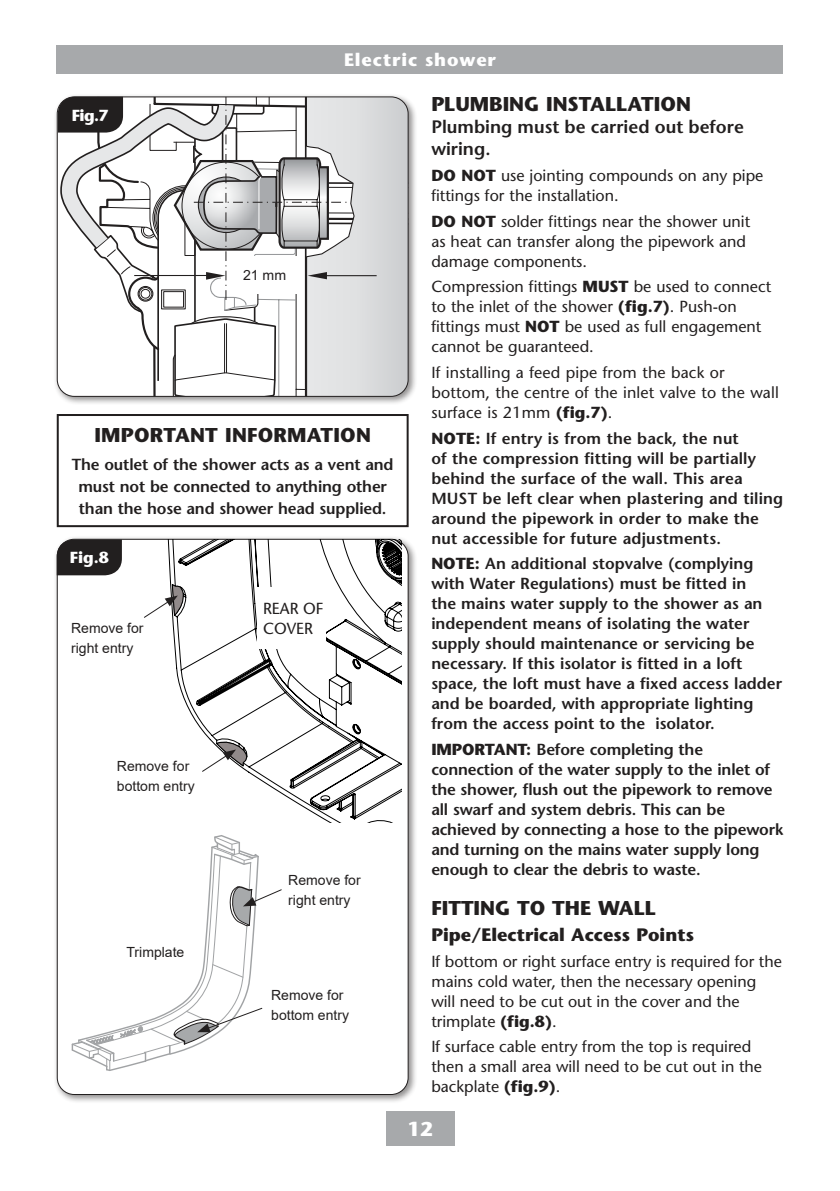
<style>
.page{position:relative;width:840px;height:1191px;background:#fff}
.page>*{position:absolute;margin:0;border:0;box-sizing:border-box;transform-origin:0 0}
.t1{font:700 20px "Stone Sans Std";color:#221f1f}
.t2{font:700 20px "Stone Sans Std";color:#fff}
.t3{font:600 18px/22px "Stone Sans Std";color:#221f1f}
.t4{font:700 18px "Stone Sans Std";color:#221f1f}
.t5{font:700 18px "Stone Sans Std";letter-spacing:.05em;color:#fff}
.t6{font:600 16px/20px "Stone Sans Std";color:#221f1f}
.t7{font:500 16px/20px "Stone Sans Std";color:#221f1f}
.t8{font:700 16px "Stone Sans Std";letter-spacing:-.02em;color:#fff}
.t9{font:14px/20px "Arial";color:#221f1f}
.t10{font:14px "Arial";color:#231f20}
.s1{font-weight:700}
</style>
<div class="page">
<div style="left:386px;top:1111px;width:68px;height:34px;background:#a7a9ab"></div>
<div style="left:57px;top:45px;width:725px;height:29px;background:#a7a9ab"></div>
<div style="left:53px;top:535px;width:364px;height:568px;background:#221f1f;opacity:.5"></div>
<div style="left:57px;top:539px;width:351px;height:555px;background:#fff;border-radius:17px"></div>
<svg style="left:165px;top:539px;width:236px;height:283px"></svg>
<svg style="left:57px;top:539px;width:65px;height:36px;background:#2c2a2a"></svg>
<div style="left:257px;top:587px;width:68px;height:61px;background:#fff"></div>
<svg style="left:144px;top:584px;width:39px;height:34px"></svg>
<svg style="left:201px;top:742px;width:46px;height:30px"></svg>
<div style="left:57px;top:414px;width:351px;height:113px;border:2px solid #221f1f"></div>
<div style="left:53px;top:93px;width:364px;height:312px;background:#221f1f;opacity:.5"></div>
<svg style="left:57px;top:97px;width:351px;height:299px"></svg>
<svg style="left:71px;top:835px;width:211px;height:236px"></svg>
<p class="t5" style="left:344px;top:49px;width:153px">Electric shower</p>
<p class="t1" style="left:431px;top:96px;width:261px">PLUMBING INSTALLATION</p>
<p class="t3" style="left:431px;top:118px;width:314px">Plumbing must be carried out before wiring.</p>
<p class="t7" style="left:431px;top:167px;width:333px"><span class="s1">DO NOT</span> use jointing compounds on any pipe fittings for the installation.</p>
<p class="t7" style="left:431px;top:213px;width:320px"><span class="s1">DO NOT</span> solder fittings near the shower unit as heat can transfer along the pipework and damage components.</p>
<p class="t7" style="left:431px;top:278px;width:341px">Compression fittings <span class="s1">MUST</span> be used to connect to the inlet of the shower <span class="s1">(fig.7)</span>. Push-on fittings must <span class="s1">NOT</span> be used as full engagement cannot be guaranteed.</p>
<p class="t7" style="left:431px;top:364px;width:349px">If installing a feed pipe from the back or bottom, the centre of the inlet valve to the wall surface is 21mm <span class="s1">(fig.7)</span>.</p>
<p class="t6" style="left:431px;top:430px;width:353px"><span class="s1">NOTE:</span> If entry is from the back, the nut<br>of the compression fitting will be partially behind the surface of the wall. This area MUST be left clear when plastering and tiling around the pipework in order to make the nut accessible for future adjustments.</p>
<p class="t6" style="left:431px;top:555px;width:352px"><span class="s1">NOTE:</span> An additional stopvalve (complying with Water Regulations) must be fitted in<br>the mains water supply to the shower as an independent means of isolating the water supply should maintenance or servicing be necessary. If this isolator is fitted in a loft space, the loft must have a fixed access ladder and be boarded, with appropriate lighting from the access point to the isolator.</p>
<p class="t6" style="left:431px;top:741px;width:353px"><span class="s1">IMPORTANT:</span> Before completing the connection of the water supply to the inlet of the shower, flush out the pipework to remove all swarf and system debris. This can be achieved by connecting a hose to the pipework and turning on the mains water supply long enough to clear the debris to waste.</p>
<p class="t1" style="left:431px;top:900px;width:226px">FITTING TO THE WALL</p>
<p class="t4" style="left:431px;top:927px;width:264px">Pipe/Electrical Access Points</p>
<p class="t7" style="left:431px;top:952px;width:352px">If bottom or right surface entry is required for the mains cold water, then the necessary opening will need to be cut out in the cover and the trimplate <span class="s1">(fig.8)</span>.</p>
<p class="t7" style="left:431px;top:1038px;width:332px">If surface cable entry from the top is required then a small area will need to be cut out in the backplate <span class="s1">(fig.9)</span>.</p>
<p class="t8" style="left:72px;top:109px;width:38px">Fig.7</p>
<p class="t10" style="left:243px;top:266px;width:45px">21 mm</p>
<p class="t1" style="left:94px;top:427px;width:278px">IMPORTANT INFORMATION</p>
<p class="t6" style="left:72px;top:455px;width:323px;line-height:22px;text-align:center">The outlet of the shower acts as a vent and must not be connected to anything other than the hose and shower head supplied.</p>
<p class="t8" style="left:70px;top:551px;width:41px">Fig.8</p>
<p class="t7" style="left:263px;top:600px;width:62px">REAR OF<br>COVER</p>
<p class="t9" style="left:71px;top:619px;width:74px">Remove for right entry</p>
<p class="t9" style="left:117px;top:757px;width:79px">Remove for bottom entry</p>
<p class="t9" style="left:288px;top:871px;width:74px">Remove for right entry</p>
<p class="t9" style="left:126px;top:943px;width:59px">Trimplate</p>
<p class="t9" style="left:271px;top:986px;width:79px">Remove for bottom entry</p>
<p class="t2" style="left:407px;top:1121px;width:27px">12</p>
</div>
